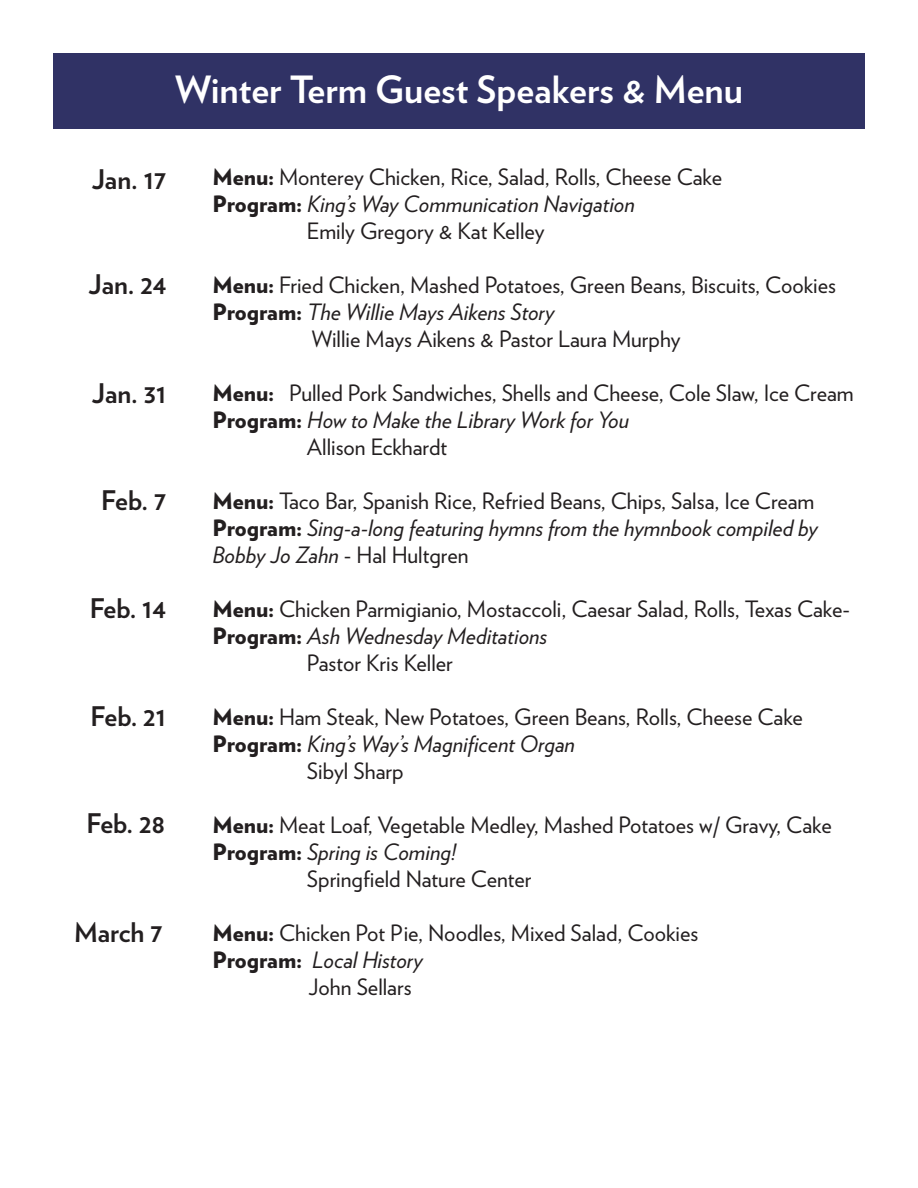
<style>
.page{position:relative;width:918px;height:1188px;background:#fff}
.page>*{position:absolute;margin:0;border:0;box-sizing:border-box;transform-origin:0 0}
.t1{font:700 37.5px "Verlag";color:#fff}
.t2{font:700 27px "Verlag";color:#231f20}
.t3{font:22.5px/27px "Verlag";color:#231f20}
.t4{font:italic 22.5px "Verlag";color:#231f20}
.s1{font-weight:900}
.s2{font-weight:900;font-style:normal}
.s3{font-style:italic}
</style>
<div class="page">
<div style="left:53px;top:54px;width:812px;height:75px;background:#303265"></div>
<p class="t1" style="left:175px;top:60px;width:569px">Winter Term Guest Speakers &amp; Menu</p>
<p class="t2" style="left:92px;top:158px;width:76px">Jan. 17</p>
<p class="t2" style="left:88px;top:263px;width:79px">Jan. 24</p>
<p class="t2" style="left:92px;top:372px;width:76px">Jan. 31</p>
<p class="t2" style="left:101px;top:479px;width:66px">Feb. 7</p>
<p class="t2" style="left:90px;top:587px;width:78px">Feb. 14</p>
<p class="t2" style="left:91px;top:695px;width:77px">Feb. 21</p>
<p class="t2" style="left:86px;top:802px;width:80px">Feb. 28</p>
<p class="t2" style="left:74px;top:911px;width:90px">March 7</p>
<p class="t3" style="left:212px;top:162px;width:511px"><span class="s1">Menu:</span> Monterey Chicken, Rice, Salad, Rolls, Cheese Cake</p>
<p class="t4" style="left:212px;top:187px;width:424px"><span class="s2">Program:</span> King’s Way Communication Navigation</p>
<p class="t3" style="left:307px;top:216px;width:239px">Emily Gregory &amp; Kat Kelley</p>
<p class="t3" style="left:212px;top:270px;width:625px"><span class="s1">Menu:</span> Fried Chicken, Mashed Potatoes, Green Beans, Biscuits, Cookies</p>
<p class="t4" style="left:212px;top:295px;width:344px"><span class="s2">Program:</span> The Willie Mays Aikens Story</p>
<p class="t3" style="left:312px;top:324px;width:370px">Willie Mays Aikens &amp; Pastor Laura Murphy</p>
<p class="t3" style="left:212px;top:378px;width:643px"><span class="s1">Menu:</span> Pulled Pork Sandwiches, Shells and Cheese, Cole Slaw, Ice Cream</p>
<p class="t4" style="left:212px;top:403px;width:418px"><span class="s2">Program:</span> How to Make the Library Work for You</p>
<p class="t3" style="left:307px;top:432px;width:142px">Allison Eckhardt</p>
<p class="t3" style="left:212px;top:486px;width:604px"><span class="s1">Menu:</span> Taco Bar, Spanish Rice, Refried Beans, Chips, Salsa, Ice Cream</p>
<p class="t4" style="left:212px;top:511px;width:607px"><span class="s2">Program:</span> Sing-a-long featuring hymns from the hymnbook compiled by</p>
<p class="t3" style="left:212px;top:540px;width:258px"><span class="s3">Bobby Jo Zahn</span> - Hal Hultgren</p>
<p class="t3" style="left:212px;top:594px;width:639px"><span class="s1">Menu:</span> Chicken Parmigianio, Mostaccoli, Caesar Salad, Rolls, Texas Cake-<br><span class="s1">Program:</span> <span class="s3">Ash Wednesday Meditations</span></p>
<p class="t3" style="left:307px;top:648px;width:147px">Pastor Kris Keller</p>
<p class="t3" style="left:212px;top:702px;width:592px"><span class="s1">Menu:</span> Ham Steak, New Potatoes, Green Beans, Rolls, Cheese Cake</p>
<p class="t4" style="left:212px;top:727px;width:364px"><span class="s2">Program:</span> King’s Way’s Magnificent Organ</p>
<p class="t3" style="left:307px;top:756px;width:98px">Sibyl Sharp</p>
<p class="t3" style="left:212px;top:810px;width:621px"><span class="s1">Menu:</span> Meat Loaf, Vegetable Medley, Mashed Potatoes w/ Gravy, Cake</p>
<p class="t4" style="left:212px;top:835px;width:245px"><span class="s2">Program:</span> Spring is Coming!</p>
<p class="t3" style="left:307px;top:864px;width:226px">Springfield Nature Center</p>
<p class="t3" style="left:212px;top:918px;width:487px"><span class="s1">Menu:</span> Chicken Pot Pie, Noodles, Mixed Salad, Cookies</p>
<p class="t4" style="left:212px;top:943px;width:212px"><span class="s2">Program:</span> Local History</p>
<p class="t3" style="left:309px;top:972px;width:105px">John Sellars</p>
</div>
